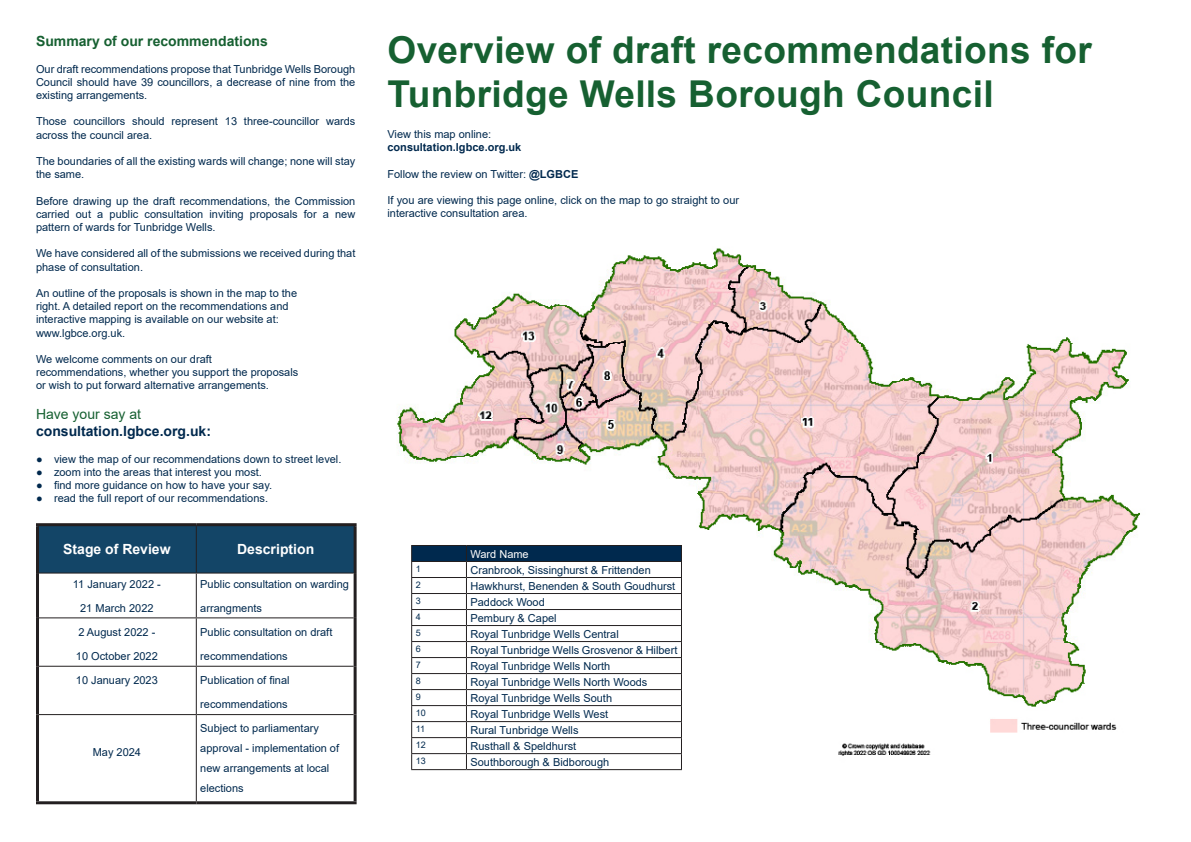
<style>
.page{position:relative;width:1191px;height:842px;background:#fff}
.page>*{position:absolute;margin:0;border:0;box-sizing:border-box;transform-origin:0 0}
.t1{font:700 37px/44.4px "Arial";letter-spacing:.01em;color:#166031}
.Summary_Paragraph_He{font:700 14px "Arial";color:#166031}
.Summary_Text{font:700 14px "Arial";color:#00294e}
.Summary_Text-2{font:700 14px "Arial";color:#fff}
.Summary_Text-3{font:14px "Arial";color:#166031}
.Summary_Text-4{font:11px/13.2px "Arial";color:#00294e}
.Summary_Text-5{font:700 11px "Arial";color:#00294e}
.Summary_Text-6{font:11px "Arial";color:#fff}
.Summary_Text-7{font:9px "Arial";color:#00294e}
.s1{font-weight:700}
</style>
<div class="page">
<div style="left:39px;top:526px;width:314px;height:46px;background:#134567"></div>
<hr style="left:36px;top:523px;width:160px;height:3px;background:#231f20">
<hr style="left:36px;top:526px;width:3px;height:47px;background:#231f20">
<hr style="left:196px;top:523px;width:160px;height:3px;background:#231f20">
<hr style="left:353px;top:526px;width:3px;height:47px;background:#231f20">
<hr style="left:196px;top:526px;width:1px;height:46px;background:#231f20">
<hr style="left:196px;top:573px;width:1px;height:44px;background:#231f20">
<hr style="left:196px;top:618px;width:1px;height:48px;background:#231f20">
<hr style="left:196px;top:667px;width:1px;height:47px;background:#231f20">
<hr style="left:196px;top:715px;width:1px;height:86px;background:#231f20">
<hr style="left:39px;top:572px;width:157px;height:1px;background:#231f20">
<hr style="left:196px;top:572px;width:157px;height:1px;background:#231f20">
<hr style="left:39px;top:617px;width:157px;height:1px;background:#231f20">
<hr style="left:196px;top:617px;width:157px;height:1px;background:#231f20">
<hr style="left:39px;top:666px;width:157px;height:1px;background:#231f20">
<hr style="left:196px;top:666px;width:157px;height:1px;background:#231f20">
<hr style="left:39px;top:714px;width:157px;height:1px;background:#231f20">
<hr style="left:196px;top:714px;width:157px;height:1px;background:#231f20">
<hr style="left:36px;top:573px;width:3px;height:45px;background:#231f20">
<hr style="left:353px;top:573px;width:3px;height:45px;background:#231f20">
<hr style="left:36px;top:618px;width:3px;height:48px;background:#231f20">
<hr style="left:353px;top:618px;width:3px;height:48px;background:#231f20">
<hr style="left:36px;top:666px;width:3px;height:49px;background:#231f20">
<hr style="left:353px;top:666px;width:3px;height:49px;background:#231f20">
<hr style="left:36px;top:715px;width:3px;height:86px;background:#231f20">
<hr style="left:353px;top:715px;width:3px;height:86px;background:#231f20">
<hr style="left:36px;top:801px;width:160px;height:3px;background:#231f20">
<hr style="left:196px;top:801px;width:160px;height:3px;background:#231f20">
<img style="left:397px;top:248px;width:743px;height:523px">
<svg style="left:411px;top:545px;width:271px;height:224px"></svg>
<hr style="left:411px;top:769px;width:55px;height:1px;background:#231f20">
<hr style="left:466px;top:769px;width:216px;height:1px;background:#231f20">
<p class="Summary_Paragraph_He" style="left:36px;top:31px;width:233px">Summary of our recommendations</p>
<p class="Summary_Text-4" style="left:36px;top:62px;width:321px;text-align:justify">Our draft recommendations propose that Tunbridge Wells Borough Council should have 39 councillors, a decrease of nine from the existing arrangements.</p>
<p class="Summary_Text-4" style="left:36px;top:115px;width:321px">Those councillors should represent 13 three-councillor wards across the council area.</p>
<p class="Summary_Text-4" style="left:36px;top:154px;width:321px">The boundaries of all the existing wards will change; none will stay the same.</p>
<p class="Summary_Text-4" style="left:36px;top:194px;width:321px;text-align:justify">Before drawing up the draft recommendations, the Commission carried out a public consultation inviting proposals for a new pattern of wards for Tunbridge Wells.</p>
<p class="Summary_Text-4" style="left:36px;top:247px;width:321px">We have considered all of the submissions we received during that phase of consultation.</p>
<p class="Summary_Text-4" style="left:36px;top:286px;width:263px">An outline of the proposals is shown in the map to the</p>
<p class="Summary_Text-4" style="left:36px;top:300px;width:254px">right. A detailed report on the recommendations and</p>
<p class="Summary_Text-4" style="left:36px;top:313px;width:244px">interactive mapping is available on our website at:</p>
<p class="Summary_Text-4" style="left:36px;top:326px;width:91px">www.lgbce.org.uk.</p>
<p class="Summary_Text-4" style="left:36px;top:352px;width:177px">We welcome comments on our draft</p>
<p class="Summary_Text-4" style="left:36px;top:366px;width:264px">recommendations, whether you support the proposals</p>
<p class="Summary_Text-4" style="left:36px;top:379px;width:234px">or wish to put forward alternative arrangements.</p>
<p class="Summary_Text-3" style="left:36px;top:405px;width:107px">Have your say at</p>
<p class="Summary_Text" style="left:36px;top:421px;width:177px">consultation.lgbce.org.uk:</p>
<p class="Summary_Text-4" style="left:36px;top:452px;width:307px">● view the map of our recommendations down to street level.</p>
<p class="Summary_Text-4" style="left:36px;top:465px;width:227px">● zoom into the areas that interest you most.</p>
<p class="Summary_Text-4" style="left:36px;top:478px;width:238px">● find more guidance on how to have your say.</p>
<p class="Summary_Text-4" style="left:36px;top:492px;width:233px">● read the full report of our recommendations.</p>
<p class="Summary_Text-2" style="left:63px;top:539px;width:109px">Stage of Review</p>
<p class="Summary_Text-2" style="left:237px;top:539px;width:79px">Description</p>
<p class="Summary_Text-4" style="left:73px;top:577px;width:89px">11 January 2022 -</p>
<p class="Summary_Text-4" style="left:80px;top:601px;width:75px">21 March 2022</p>
<p class="Summary_Text-4" style="left:200px;top:572px;width:150px;line-height:24px">Public consultation on warding arrangments</p>
<p class="Summary_Text-4" style="left:78px;top:625px;width:79px">2 August 2022 -</p>
<p class="Summary_Text-4" style="left:76px;top:649px;width:83px">10 October 2022</p>
<p class="Summary_Text-4" style="left:200px;top:620px;width:134px;line-height:24px">Public consultation on draft recommendations</p>
<p class="Summary_Text-4" style="left:76px;top:673px;width:83px">10 January 2023</p>
<p class="Summary_Text-4" style="left:200px;top:668px;width:91px;line-height:24px">Publication of final recommendations</p>
<p class="Summary_Text-4" style="left:93px;top:745px;width:50px">May 2024</p>
<p class="Summary_Text-4" style="left:200px;top:718px;width:140px;line-height:20px">Subject to parliamentary approval - implementation of new arrangements at local elections</p>
<p class="t1" style="left:387px;top:28px;width:706px">Overview of draft recommendations for<br>Tunbridge Wells Borough Council</p>
<p class="Summary_Text-4" style="left:387px;top:127px;width:105px">View this map online:</p>
<p class="Summary_Text-5" style="left:387px;top:140px;width:135px">consultation.lgbce.org.uk</p>
<p class="Summary_Text-4" style="left:387px;top:167px;width:192px">Follow the review on Twitter: <span class="s1">@LGBCE</span></p>
<p class="Summary_Text-4" style="left:387px;top:193px;width:353px">If you are viewing this page online, click on the map to go straight to our interactive consultation area.</p>
<p class="Summary_Text-6" style="left:470px;top:546px;width:60px">Ward Name</p>
<p class="Summary_Text-7" style="left:416px;top:563px;width:7px">1</p>
<p class="Summary_Text-4" style="left:470px;top:563px;width:182px">Cranbrook, Sissinghurst &amp; Frittenden</p>
<p class="Summary_Text-7" style="left:416px;top:579px;width:7px">2</p>
<p class="Summary_Text-4" style="left:470px;top:579px;width:206px">Hawkhurst, Benenden &amp; South Goudhurst</p>
<p class="Summary_Text-7" style="left:416px;top:595px;width:7px">3</p>
<p class="Summary_Text-4" style="left:470px;top:595px;width:76px">Paddock Wood</p>
<p class="Summary_Text-7" style="left:416px;top:611px;width:7px">4</p>
<p class="Summary_Text-4" style="left:470px;top:611px;width:88px">Pembury &amp; Capel</p>
<p class="Summary_Text-7" style="left:416px;top:627px;width:7px">5</p>
<p class="Summary_Text-4" style="left:470px;top:627px;width:150px">Royal Tunbridge Wells Central</p>
<p class="Summary_Text-7" style="left:416px;top:643px;width:7px">6</p>
<p class="Summary_Text-4" style="left:470px;top:643px;width:208px">Royal Tunbridge Wells Grosvenor &amp; Hilbert</p>
<p class="Summary_Text-7" style="left:416px;top:659px;width:7px">7</p>
<p class="Summary_Text-4" style="left:470px;top:659px;width:141px">Royal Tunbridge Wells North</p>
<p class="Summary_Text-7" style="left:416px;top:675px;width:7px">8</p>
<p class="Summary_Text-4" style="left:470px;top:675px;width:178px">Royal Tunbridge Wells North Woods</p>
<p class="Summary_Text-7" style="left:416px;top:691px;width:7px">9</p>
<p class="Summary_Text-4" style="left:470px;top:691px;width:143px">Royal Tunbridge Wells South</p>
<p class="Summary_Text-7" style="left:416px;top:707px;width:12px">10</p>
<p class="Summary_Text-4" style="left:470px;top:707px;width:139px">Royal Tunbridge Wells West</p>
<p class="Summary_Text-7" style="left:416px;top:723px;width:11px">11</p>
<p class="Summary_Text-4" style="left:470px;top:723px;width:110px">Rural Tunbridge Wells</p>
<p class="Summary_Text-7" style="left:416px;top:739px;width:12px">12</p>
<p class="Summary_Text-4" style="left:470px;top:739px;width:107px">Rusthall &amp; Speldhurst</p>
<p class="Summary_Text-7" style="left:416px;top:755px;width:12px">13</p>
<p class="Summary_Text-4" style="left:470px;top:755px;width:140px">Southborough &amp; Bidborough</p>
</div>
